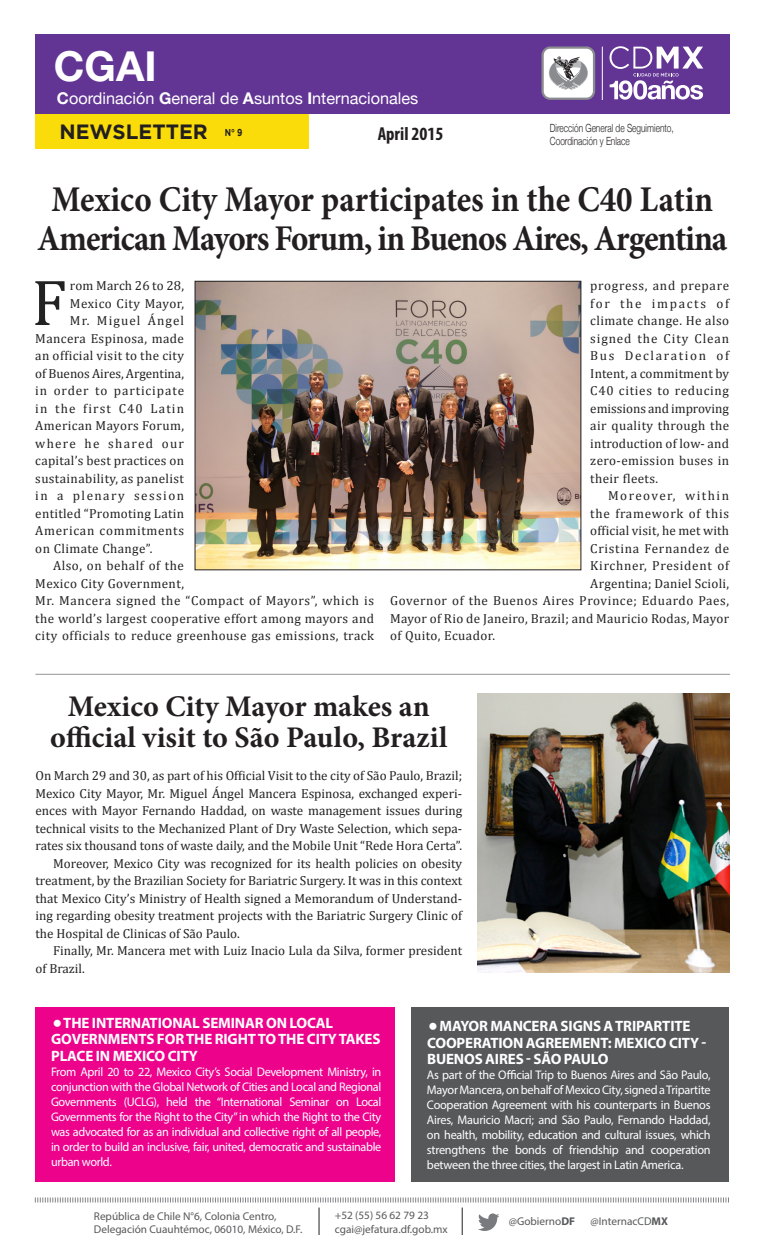
<style>
.page{position:relative;width:765px;height:1260px;background:#fff}
.page>*{position:absolute;margin:0;border:0;box-sizing:border-box;transform-origin:0 0}
.t1{font:65.62px "Cambria";color:#222}
.t2{font:700 41.5px "Helvetica Neue LT Std";color:#fff}
.t3{font:700 36.25px/38.8px "Minion Pro";letter-spacing:-.02em;color:#231f20;text-align:center;scale:.91 1}
.t4{font:700 30px/31.2px "Minion Pro";color:#231f20;text-align:center}
.t5{font:700 20.62px "Gotham";color:#231f20}
.t6{font:700 condensed 18.75px "Myriad Pro";color:#231f20}
.t7{font:16.25px "Helvetica Neue";color:#fff}
.t8{font:700 15px/16.2px "Myriad Pro";letter-spacing:-.01em;color:#fff}
.t9{font:13.12px/17.5px "Cambria";letter-spacing:.03em;color:#222;text-align:justify}
.t10{font:13.12px/17.5px "Cambria";color:#222}
.t11{font:13.12px "Cambria";letter-spacing:.055em;color:#222}
.t12{font:13.12px "Cambria";letter-spacing:.01em;color:#222}
.t13{font:13.12px "Cambria";letter-spacing:.07em;color:#222}
.t14{font:13.12px "Cambria";letter-spacing:.09em;color:#222}
.t15{font:13.12px "Cambria";letter-spacing:.11em;color:#222}
.t16{font:13.12px "Cambria";letter-spacing:.1em;color:#222}
.t17{font:13.12px "Cambria";letter-spacing:.115em;color:#222}
.t18{font:13.12px "Cambria";letter-spacing:.085em;color:#222}
.t19{font:12.5px/15px "Myriad Pro";letter-spacing:-.03em;color:#fff;text-align:justify}
.t20{font:11.25px "Myriad Pro";color:#57585a}
.t21{font:300 11.25px/13.5px "Helvetica Neue";color:#231f20;scale:.74 1}
.t22{font:700 10px "Gotham";color:#231f20;scale:.8 1}
.s1{font-weight:700}
</style>
<div class="page">
<svg style="left:34px;top:1197px;width:695px;height:38px"></svg>
<div style="left:411px;top:1008px;width:318px;height:174px;background:#57585a"></div>
<div style="left:35px;top:1008px;width:360px;height:174px;background:#ed028c"></div>
<div style="left:35px;top:114px;width:273px;height:35px;background:#f9dc09"></div>
<div style="left:35px;top:34px;width:695px;height:80px;background:#623494"></div>
<hr style="left:35px;top:674px;width:695px;height:1px;background:#a8a9ad">
<svg style="left:542px;top:46px;width:53px;height:54px;background:#c6c5c9"></svg>
<svg style="left:610px;top:46px;width:93px;height:54px"></svg>
<hr style="left:602px;top:47px;width:1px;height:53px;background:#fff">
<img style="left:197px;top:283px;width:382px;height:285px">
<div style="left:195px;top:281px;width:386px;height:289px;border:1px solid #231f20"></div>
<img style="left:478px;top:694px;width:252px;height:278px">
<p class="t2" style="left:54px;top:41px;width:104px">CGAI</p>
<p class="t7" style="left:57px;top:89px;width:363px"><span class="s1">C</span>oordinación <span class="s1">G</span>eneral de <span class="s1">A</span>suntos <span class="s1">I</span>nternacionales</p>
<p class="t5" style="left:59px;top:119px;width:150px">NEWSLETTER</p>
<p class="t22" style="left:225px;top:127px;width:24px">N° 9</p>
<p class="t6" style="left:378px;top:122px;width:67px">April 2015</p>
<p class="t21" style="left:550px;top:121px;width:169px">Dirección General de Seguimiento,<br>Coordinación y Enlace</p>
<p class="t3" style="left:37px;top:180px;width:760px">Mexico City Mayor participates in the C40 Latin<br>American Mayors Forum, in Buenos Aires, Argentina</p>
<p class="t1" style="left:31px;top:264px;width:37px">F</p>
<p class="t9" style="left:70px;top:277px;width:116px">rom March 26 to 28,</p>
<p class="t9" style="left:70px;top:294px;width:116px">Mexico City Mayor,</p>
<p class="t18" style="left:70px;top:313px;width:116px">Mr. Miguel Ángel</p>
<p class="t9" style="left:35px;top:329px;width:150px">Mancera Espinosa, made</p>
<p class="t9" style="left:35px;top:347px;width:150px">an official visit to the city</p>
<p class="t10" style="left:35px;top:364px;width:150px">of Buenos Aires, Argentina,</p>
<p class="t13" style="left:35px;top:383px;width:150px">in order to participate</p>
<p class="t14" style="left:35px;top:400px;width:150px">in the first C40 Latin</p>
<p class="t9" style="left:35px;top:417px;width:150px">American Mayors Forum,</p>
<p class="t16" style="left:35px;top:435px;width:150px">where he shared our</p>
<p class="t9" style="left:35px;top:452px;width:150px">capital’s best practices on</p>
<p class="t9" style="left:35px;top:469px;width:150px">sustainability, as panelist</p>
<p class="t15" style="left:35px;top:488px;width:150px">in a plenary session</p>
<p class="t9" style="left:35px;top:504px;width:150px">entitled “Promoting Latin</p>
<p class="t11" style="left:35px;top:523px;width:150px">American commitments</p>
<p class="t9" style="left:35px;top:539px;width:119px">on Climate Change”.</p>
<p class="t9" style="left:35px;top:557px;width:340px;text-align:left;text-indent:18px">Also, on behalf of the<br>Mexico City Government,<br>Mr. Mancera signed the “Compact of Mayors”, which is the world’s largest cooperative effort among mayors and city officials to reduce greenhouse gas emissions, track</p>
<p class="t9" style="left:590px;top:277px;width:140px">progress, and prepare for the impacts of climate change. He also signed the City Clean Bus Declaration of Intent, a commitment by C40 cities to reducing emissions and improving air quality through the introduction of low- and zero-emission buses in their fleets.</p>
<p class="t17" style="left:608px;top:488px;width:123px">Moreover, within</p>
<p class="t11" style="left:590px;top:505px;width:140px">the framework of this</p>
<p class="t12" style="left:590px;top:523px;width:140px">official visit, he met with</p>
<p class="t11" style="left:590px;top:540px;width:140px">Cristina Fernandez de</p>
<p class="t11" style="left:590px;top:558px;width:140px">Kirchner, President of</p>
<p class="t9" style="left:590px;top:574px;width:140px">Argentina; Daniel Scioli,</p>
<p class="t9" style="left:390px;top:592px;width:341px">Governor of the Buenos Aires Province; Eduardo Paes,</p>
<p class="t9" style="left:390px;top:609px;width:340px">Mayor of Rio de Janeiro, Brazil; and Mauricio Rodas, Mayor</p>
<p class="t9" style="left:390px;top:627px;width:106px">of Quito, Ecuador.</p>
<p class="t4" style="left:50px;top:690px;width:399px">Mexico City Mayor makes an official visit to São Paulo, Brazil</p>
<p class="t9" style="left:36px;top:767px;width:428px">On March 29 and 30, as part of his Official Visit to the city of São Paulo, Brazil; Mexico City Mayor, Mr. Miguel Ángel Mancera Espinosa, exchanged experi&shy;ences with Mayor Fernando Haddad, on waste management issues during technical visits to the Mechanized Plant of Dry Waste Selection, which sepa&shy;rates six thousand tons of waste daily, and the Mobile Unit “Rede Hora Certa”.</p>
<p class="t9" style="left:36px;top:854px;width:428px;text-indent:18px">Moreover, Mexico City was recognized for its health policies on obesity treatment, by the Brazilian Society for Bariatric Surgery. It was in this context that Mexico City’s Ministry of Health signed a Memorandum of Understand&shy;ing regarding obesity treatment projects with the Bariatric Surgery Clinic of the Hospital de Clinicas of São Paulo.</p>
<p class="t10" style="left:36px;top:942px;width:428px;text-indent:18px">Finally, Mr. Mancera met with Luiz Inacio Lula da Silva, former president of Brazil.</p>
<p class="t8" style="left:51px;top:1015px;width:331px;text-indent:12px">THE INTERNATIONAL SEMINAR ON LOCAL<br>GOVERNMENTS FOR THE RIGHT TO THE CITY TAKES<br>PLACE IN MEXICO CITY</p>
<p class="t19" style="left:51px;top:1064px;width:332px">From April 20 to 22, Mexico City’s Social Development Ministry, in conjunction with the Global Network of Cities and Local and Regional Governments (UCLG), held the “International Seminar on Local Governments for the Right to the City” in which the Right to the City was advocated for as an individual and collective right of all people, in order to build an inclusive, fair, united, democratic and sustainable urban world.</p>
<p class="t8" style="left:427px;top:1018px;width:281px;text-indent:12px">MAYOR MANCERA SIGNS A TRIPARTITE<br>COOPERATION AGREEMENT: MEXICO CITY -<br>BUENOS AIRES - SÃO PAULO</p>
<p class="t19" style="left:427px;top:1067px;width:285px">As part of the Official Trip to Buenos Aires and São Paulo, Mayor Mancera, on behalf of Mexico City, signed a Tripartite Cooperation Agreement with his counterparts in Buenos Aires, Mauricio Macri; and São Paulo, Fernando Haddad, on health, mobility, education and cultural issues, which strengthens the bonds of friendship and cooperation between the three cities, the largest in Latin America.</p>
<p class="t20" style="left:94px;top:1209px;width:184px">República de Chile N°6, Colonia Centro,</p>
<p class="t20" style="left:94px;top:1222px;width:210px">Delegación Cuauhtémoc, 06010, México, D.F.</p>
<p class="t20" style="left:335px;top:1209px;width:96px">+52 (55) 56 62 79 23</p>
<p class="t20" style="left:335px;top:1222px;width:115px">cgai@jefatura.df.gob.mx</p>
<p class="t20" style="left:509px;top:1214px;width:68px">@Gobierno<span class="s1">DF</span></p>
<p class="t20" style="left:591px;top:1214px;width:79px">@InternacCD<span class="s1">MX</span></p>
</div>
